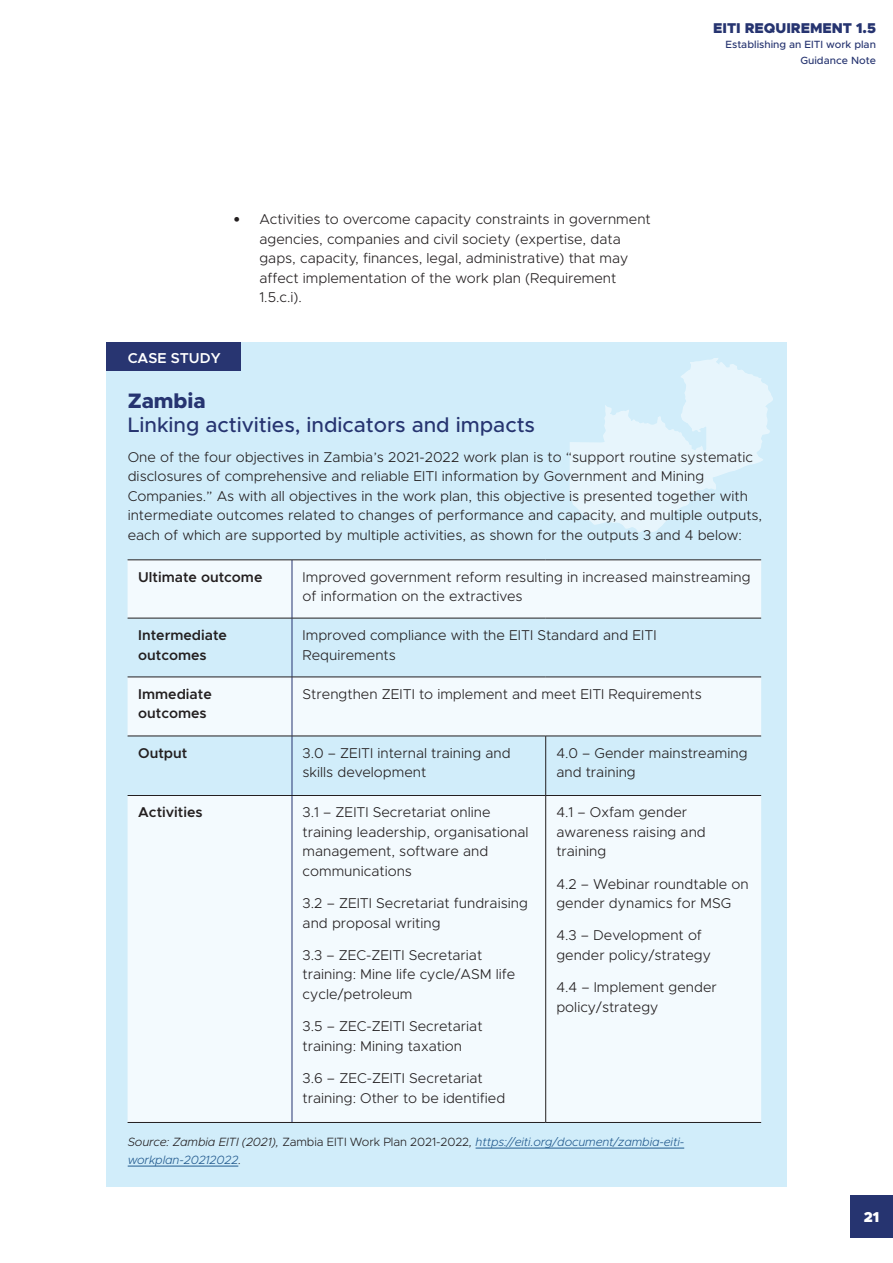
<style>
.page{position:relative;width:893px;height:1263px;background:#fff}
.page>*{position:absolute;margin:0;border:0;box-sizing:border-box;transform-origin:0 0}
.Case_study_new{font:500 21px/24px "Metropolis";color:#263470}
.t1{font:600 14.4px "Metropolis";color:#fff}
.t2{font:900 14.4px "Metropolis";color:#fff}
.Body_text{font:300 14.25px/19.5px "Metropolis";color:#231f20}
.Body_text-2{font:600 14.25px/19.5px "Metropolis";color:#231f20}
.t3{font:900 14.25px "Metropolis";color:#263470}
.Body_text-3{font:italic 300 12px/18px "Metropolis";letter-spacing:-.01em;color:#225a8e}
.t4{font:500 10.5px/15.8px "Metropolis";color:#263470;text-align:right}
.s1{font-family:"Myriad Pro";font-weight:700;font-size:18px}
.s2{font-weight:800}
.s3{color:#231f20}
.s4{font-style:normal;color:#231f20}
</style>
<div class="page">
<div style="left:850px;top:1195px;width:43px;height:42px;background:#263470"></div>
<div style="left:106px;top:342px;width:681px;height:844px;background:#d1edfa"></div>
<div style="left:106px;top:342px;width:135px;height:29px;background:#283571"></div>
<svg style="left:128px;top:561px;width:633px;height:561px;fill:#f3fafe"></svg>
<hr style="left:545px;top:736px;width:1px;height:59px;background:#231f20">
<hr style="left:545px;top:796px;width:1px;height:326px;background:#231f20">
<hr style="left:292px;top:560px;width:1px;height:58px;background:#263470">
<hr style="left:292px;top:618px;width:1px;height:59px;background:#263470">
<hr style="left:292px;top:677px;width:1px;height:59px;background:#263470">
<hr style="left:292px;top:736px;width:1px;height:59px;background:#263470">
<hr style="left:292px;top:796px;width:1px;height:326px;background:#263470">
<hr style="left:128px;top:560px;width:164px;height:1px;background:#231f20">
<hr style="left:292px;top:560px;width:254px;height:1px;background:#231f20">
<hr style="left:546px;top:560px;width:215px;height:1px;background:#231f20">
<hr style="left:128px;top:618px;width:164px;height:1px;background:#231f20">
<hr style="left:292px;top:618px;width:254px;height:1px;background:#231f20">
<hr style="left:546px;top:618px;width:215px;height:1px;background:#231f20">
<hr style="left:128px;top:677px;width:164px;height:1px;background:#231f20">
<hr style="left:292px;top:677px;width:254px;height:1px;background:#231f20">
<hr style="left:546px;top:677px;width:215px;height:1px;background:#231f20">
<hr style="left:128px;top:736px;width:164px;height:1px;background:#231f20">
<hr style="left:292px;top:736px;width:254px;height:1px;background:#231f20">
<hr style="left:546px;top:736px;width:215px;height:1px;background:#231f20">
<hr style="left:128px;top:795px;width:164px;height:1px;background:#231f20">
<hr style="left:292px;top:795px;width:254px;height:1px;background:#231f20">
<hr style="left:546px;top:795px;width:215px;height:1px;background:#231f20">
<hr style="left:128px;top:1122px;width:164px;height:1px;background:#231f20">
<hr style="left:292px;top:1122px;width:254px;height:1px;background:#231f20">
<hr style="left:546px;top:1122px;width:215px;height:1px;background:#231f20">
<svg style="left:570px;top:358px;width:203px;height:174px"></svg>
<hr style="left:476px;top:1148px;width:208px;height:1px;background:#225a8e">
<hr style="left:128px;top:1166px;width:110px;height:1px;background:#225a8e">
<p class="Body_text" style="left:259px;top:209px;width:393px;text-indent:-26px"><span class="s1">•</span> Activities to overcome capacity constraints in government agencies, companies and civil society (expertise, data gaps, capacity, finances, legal, administrative) that may affect implementation of the work plan (Requirement 1.5.c.i).</p>
<p class="t1" style="left:128px;top:349px;width:94px">CASE STUDY</p>
<p class="t3" style="left:713px;top:19px;width:164px">EITI REQUIREMENT 1.5</p>
<p class="t4" style="left:725px;top:37px;width:152px">Establishing an EITI work plan<br>Guidance Note</p>
<p class="Case_study_new" style="left:128px;top:389px;width:409px"><span class="s2">Zambia<br></span>Linking activities, indicators and impacts</p>
<p class="Body_text" style="left:128px;top:447px;width:636px">One of the four objectives in Zambia’s 2021-2022 work plan is to “support routine systematic disclosures of comprehensive and reliable EITI information by Government and Mining Companies.” As with all objectives in the work plan, this objective is presented together with intermediate outcomes related to changes of performance and capacity, and multiple outputs, each of which are supported by multiple activities, as shown for the outputs 3 and 4 below:</p>
<p class="Body_text-2" style="left:138px;top:567px;width:126px">Ultimate outcome</p>
<p class="Body_text" style="left:303px;top:567px;width:449px">Improved government reform resulting in increased mainstreaming of information on the extractives</p>
<p class="Body_text-2" style="left:138px;top:625px;width:90px">Intermediate outcomes</p>
<p class="Body_text" style="left:303px;top:625px;width:355px">Improved compliance with the EITI Standard and EITI<br>Requirements</p>
<p class="Body_text-2" style="left:138px;top:684px;width:75px">Immediate outcomes</p>
<p class="Body_text" style="left:303px;top:684px;width:401px">Strengthen ZEITI to implement and meet EITI Requirements</p>
<p class="Body_text-2" style="left:138px;top:743px;width:51px">Output</p>
<p class="Body_text" style="left:303px;top:743px;width:210px">3.0 – ZEITI internal training and skills development</p>
<p class="Body_text" style="left:556px;top:743px;width:193px">4.0 – Gender mainstreaming and training</p>
<p class="Body_text-2" style="left:138px;top:803px;width:66px">Activities</p>
<p class="Body_text" style="left:303px;top:803px;width:227px">3.1 – ZEITI Secretariat online training leadership, organisational management, software and communications</p>
<p class="Body_text" style="left:303px;top:893px;width:227px">3.2 – ZEITI Secretariat fundraising and proposal writing</p>
<p class="Body_text" style="left:303px;top:945px;width:214px">3.3 – ZEC-ZEITI Secretariat training: Mine life cycle/ASM life cycle/petroleum</p>
<p class="Body_text" style="left:303px;top:1016px;width:181px">3.5 – ZEC-ZEITI Secretariat training: Mining taxation</p>
<p class="Body_text" style="left:303px;top:1068px;width:204px">3.6 – ZEC-ZEITI Secretariat training: Other to be identified</p>
<p class="Body_text" style="left:556px;top:803px;width:151px">4.1 – Oxfam gender awareness raising and training</p>
<p class="Body_text" style="left:556px;top:874px;width:194px">4.2 – Webinar roundtable on gender dynamics for MSG</p>
<p class="Body_text" style="left:556px;top:926px;width:156px">4.3 – Development of gender policy/strategy</p>
<p class="Body_text" style="left:556px;top:977px;width:162px">4.4 – Implement gender policy/strategy</p>
<p class="Body_text-3" style="left:128px;top:1133px;width:558px"><span class="s3">Source: Zambia EITI (2021),</span> <span class="s4">Zambia EITI Work Plan 2021-2022</span><span class="s3">,</span> https://eiti.org/document/zambia-eiti&shy;workplan-20212022<span class="s3">.</span></p>
<p class="t2" style="left:864px;top:1208px;width:17px">21</p>
</div>
